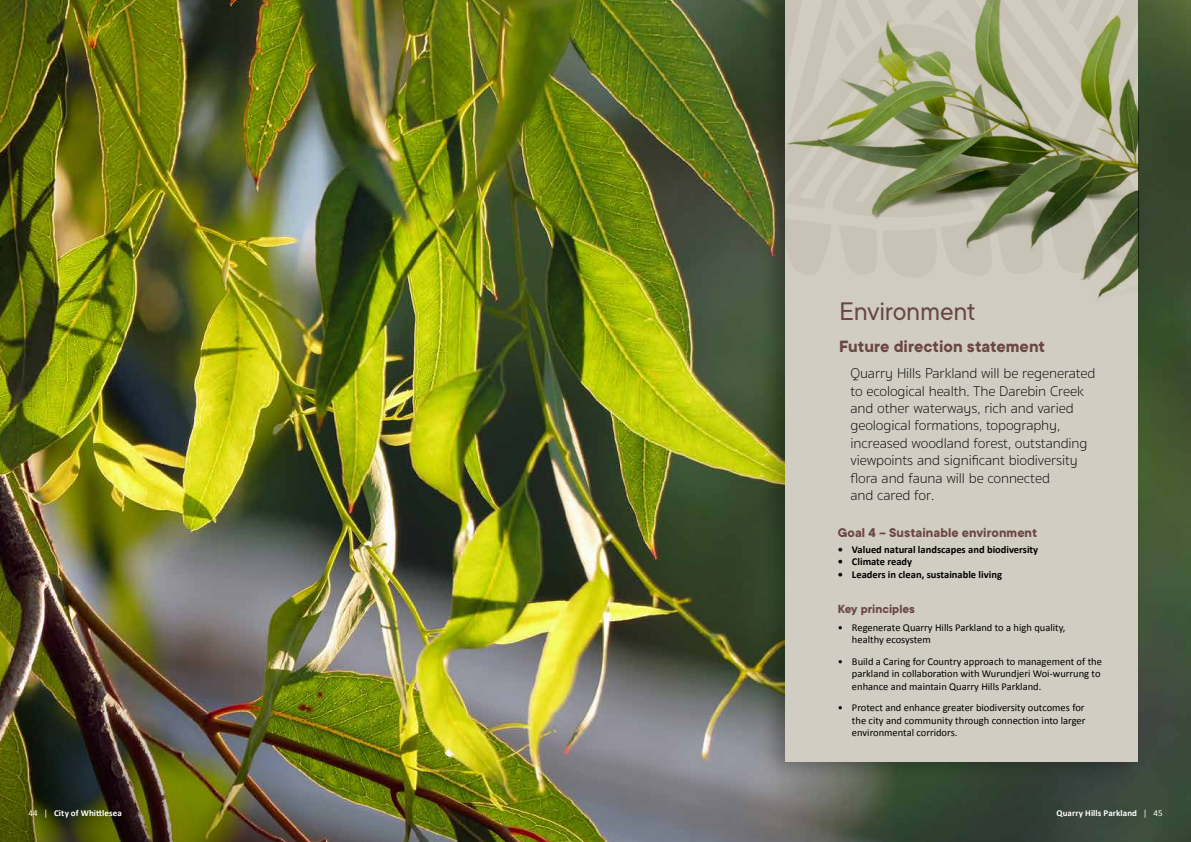
<style>
.page{position:relative;width:1191px;height:842px;background:#fff}
.page>*{position:absolute;margin:0;border:0;box-sizing:border-box;transform-origin:0 0}
.t1{font:28px "TT Commons";letter-spacing:-.01em;color:#6a4842}
.t2{font:700 18px "TT Commons";color:#6a4842}
.t3{font:100 14.5px/17.4px "Sukhumvit Set";letter-spacing:-.01em;color:#000}
.t4{font:700 14px "TT Commons";letter-spacing:.005em;color:#6a4842}
.t5{font:700 13px "TT Commons";color:#6a4842}
.t6{font:10.5px/12.6px "Calibri";color:#000}
.t7{font:700 10.5px "Calibri";color:#000}
.t8{font:700 9px "Calibri";letter-spacing:.01em;color:#fff}
.s1{font-weight:400}
</style>
<div class="page">
<img style="left:0;top:0;width:1191px;height:842px">
<div style="left:759px;top:0;width:383px;height:781px;background:#000;opacity:.25"></div>
<div style="left:785px;top:0;width:352px;height:761px;background:#d2cdc2"></div>
<img style="left:785px;top:0;width:353px;height:314px">
<img style="left:0;top:680px;width:329px;height:162px">
<h1 class="t1" style="left:839px;top:294px;width:138px">Environment</h1>
<h2 class="t2" style="left:839px;top:337px;width:207px">Future direction statement</h2>
<p class="t3" style="left:850px;top:365px;width:246px">Quarry Hills Parkland will be regenerated to ecological health. The Darebin Creek and other waterways, rich and varied geological formations, topography, increased woodland forest, outstanding viewpoints and significant biodiversity flora and fauna will be connected<br>and cared for.</p>
<h3 class="t4" style="left:837px;top:525px;width:201px">Goal 4 – Sustainable environment</h3>
<p class="t7" style="left:837px;top:543px;width:202px">• Valued natural landscapes and biodiversity</p>
<p class="t7" style="left:837px;top:555px;width:76px">• Climate ready</p>
<p class="t7" style="left:837px;top:568px;width:166px">• Leaders in clean, sustainable living</p>
<p class="t5" style="left:837px;top:601px;width:79px">Key principles</p>
<p class="t6" style="left:852px;top:621px;width:215px;text-indent:-14px">• Regenerate Quarry Hills Parkland to a high quality, healthy ecosystem</p>
<p class="t6" style="left:852px;top:655px;width:251px;text-indent:-14px">• Build a Caring for Country approach to management of the parkland in collaboration with Wurundjeri Woi-wurrung to enhance and maintain Quarry Hills Parkland.</p>
<p class="t6" style="left:852px;top:701px;width:235px;text-align:justify;text-indent:-14px">• Protect and enhance greater biodiversity outcomes for the city and community through connection into larger environmental corridors.</p>
<p class="t8" style="left:28px;top:808px;width:95px"><span class="s1">44 |</span> City of Whittlesea</p>
<p class="t8" style="left:1056px;top:808px;width:108px">Quarry Hills Parkland <span class="s1">| 45</span></p>
</div>
